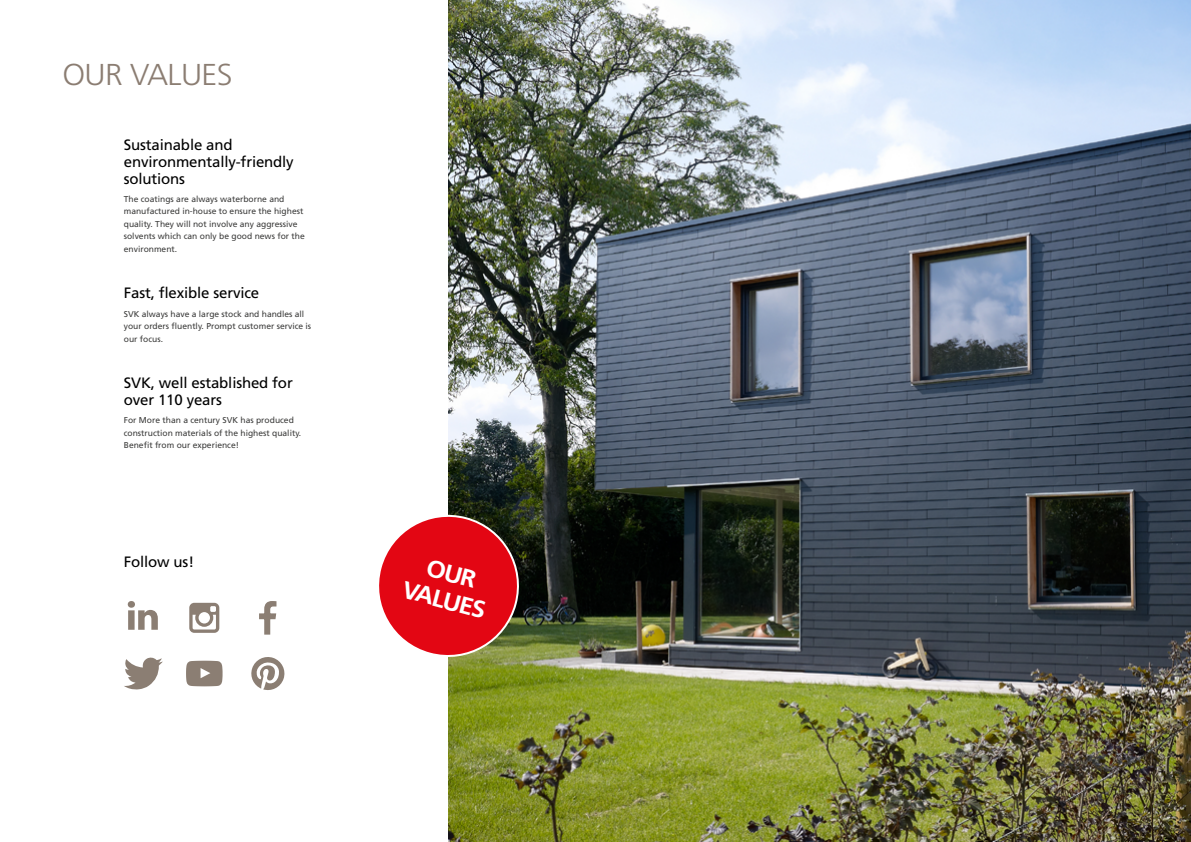
<style>
.page{position:relative;width:1191px;height:842px;background:#fff}
.page>*{position:absolute;margin:0;border:0;box-sizing:border-box;transform-origin:0 0}
.t1{font:300 30.2px "Frutiger LT Std";letter-spacing:-.02em;color:#8b7d72;scale:1.05 1}
.t2{font:700 24px/27.4px "Frutiger LT Std";color:#fff;text-align:center;scale:1.05 1}
.t3{font:15px/17px "Frutiger LT Std";letter-spacing:-.01em;color:#000}
.t4{font:8.5px/12.5px "Frutiger LT Std";color:#3c3c3b}
</style>
<div class="page">
<img style="left:448px;top:0;width:743px;height:842px">
<svg style="left:379px;top:506px;width:149px;height:158px"></svg>
<svg style="left:186px;top:661px;width:36px;height:25px"></svg>
<svg style="left:128px;top:601px;width:30px;height:29px"></svg>
<svg style="left:189px;top:603px;width:30px;height:30px"></svg>
<svg style="left:259px;top:601px;width:18px;height:34px"></svg>
<svg style="left:251px;top:657px;width:34px;height:33px"></svg>
<svg style="left:124px;top:657px;width:39px;height:33px"></svg>
<h1 class="t1" style="left:62px;top:57px;width:164px">OUR VALUES</h1>
<h3 class="t3" style="left:124px;top:136px;width:171px">Sustainable and environmentally-friendly solutions</h3>
<p class="t4" style="left:124px;top:193px;width:182px">The coatings are always waterborne and manufactured in-house to ensure the highest quality. They will not involve any aggressive solvents which can only be good news for the environment.</p>
<h3 class="t3" style="left:124px;top:285px;width:137px">Fast, flexible service</h3>
<p class="t4" style="left:124px;top:307px;width:189px">SVK always have a large stock and handles all your orders fluently. Prompt customer service is our focus.</p>
<h3 class="t3" style="left:124px;top:374px;width:170px">SVK, well established for over 110 years</h3>
<p class="t4" style="left:124px;top:414px;width:179px">For More than a century SVK has produced construction materials of the highest quality.<br>Benefit from our experience!</p>
<h3 class="t3" style="left:124px;top:553px;width:72px">Follow us!</h3>
<h2 class="t2" style="left:413px;top:549px;width:83px;rotate:15deg">OUR<br>VALUES</h2>
</div>
